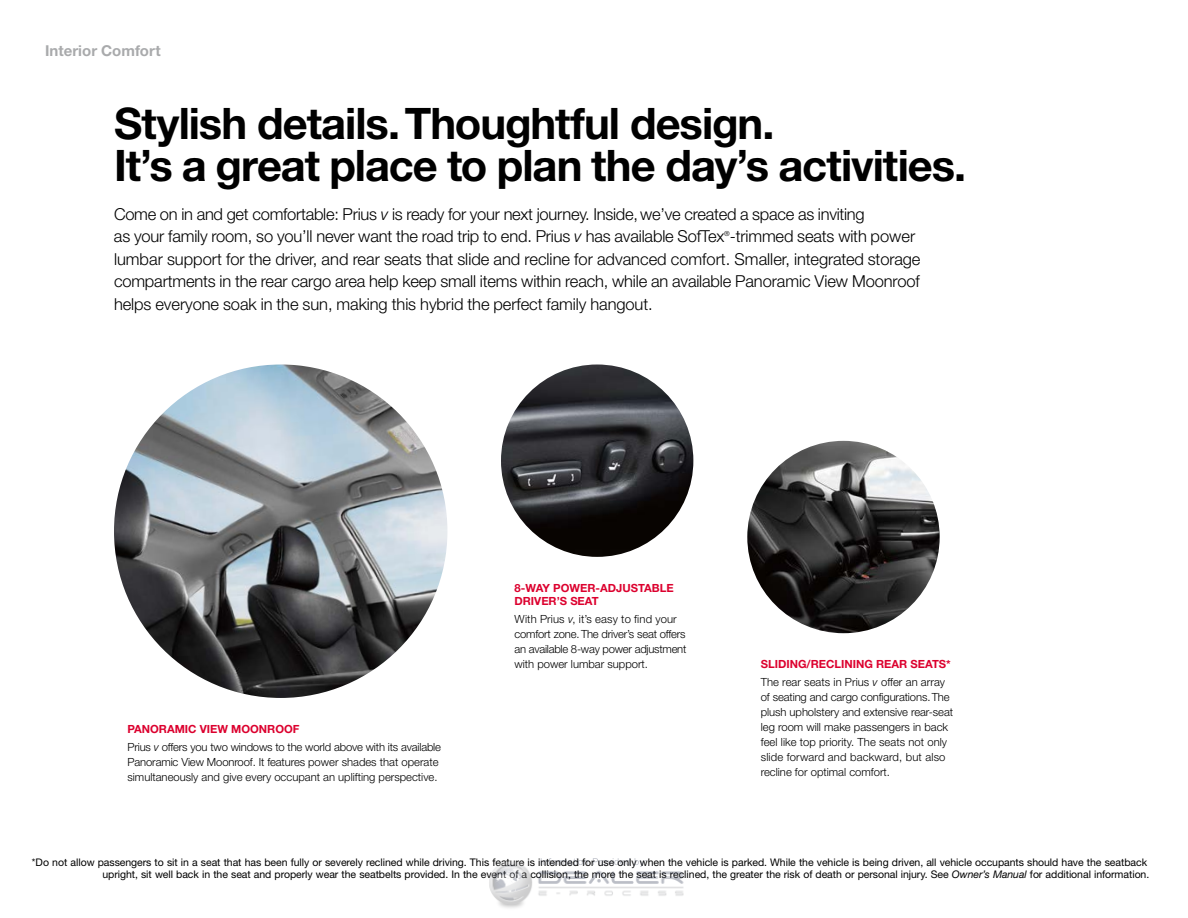
<style>
.page{position:relative;width:1188px;height:918px;background:#fff}
.page>*{position:absolute;margin:0;border:0;box-sizing:border-box;transform-origin:0 0}
.t1{font:700 43.5px/42px "Helvetica Neue LT Std";letter-spacing:-.025em;color:#000}
.t2{font:300 16.5px/22.5px "Helvetica Neue LT Std";letter-spacing:-.01em;color:#000}
.t3{font:700 15px "Helvetica Neue LT Std";letter-spacing:.005em;color:#a9aaac}
.t4{font:300 11.25px/15px "Helvetica Neue LT Std";color:#000}
.t5{font:700 11.25px/13.5px "Helvetica Neue LT Std";color:#dc002e}
.t6{font:10.5px/12px "Helvetica Neue LT Std";letter-spacing:-.005em;color:#000;text-align:right}
.t7{font:300 7.05px "Helvetica Neue LT Std";color:#000}
.s1{font-style:italic}
.s2{font-weight:700;color:#dc002e}
</style>
<div class="page">
<img style="left:114px;top:364px;width:333px;height:334px;border-radius:167px">
<img style="left:501px;top:364px;width:192px;height:193px;border-radius:96px">
<img style="left:747px;top:441px;width:193px;height:192px;border-radius:96px">
<img style="left:489px;top:858px;width:195px;height:50px">
<h3 class="t3" style="left:45px;top:41px;width:117px">Interior Comfort</h3>
<h1 class="t1" style="left:114px;top:102px;width:854px">Stylish details. Thoughtful design.<br>It’s a great place to plan the day’s activities.</h1>
<h2 class="t2" style="left:114px;top:202px;width:803px">Come on in and get comfortable: Prius <span class="s1">v</span> is ready for your next journey. Inside, we’ve created a space as inviting<br>as your family room, so you’ll never want the road trip to end. Prius <span class="s1">v</span> has available SofTex -trimmed seats with power</h2>
<p class="t7" style="left:724px;top:229px;width:7px">®</p>
<p class="t2" style="left:114px;top:247px;width:808px;text-align:justify">lumbar support for the driver, and rear seats that slide and recline for advanced comfort. Smaller, integrated storage compartments in the rear cargo area help keep small items within reach, while an available Panoramic View Moonroof helps everyone soak in the sun, making this hybrid the perfect family hangout.</p>
<p class="t4" style="left:128px;top:720px;width:315px;line-height:18px"><span class="s2">PANORAMIC VIEW MOONROOF<br></span>Prius <span class="s1">v</span> offers you two windows to the world above with its available</p>
<p class="t4" style="left:128px;top:754px;width:313px">Panoramic View Moonroof. It features power shades that operate simultaneously and give every occupant an uplifting perspective.</p>
<p class="t5" style="left:514px;top:581px;width:161px">8-WAY POWER-ADJUSTABLE<br>DRIVER’S SEAT</p>
<p class="t4" style="left:514px;top:612px;width:173px">With Prius <span class="s1">v</span>, it’s easy to find your comfort zone. The driver’s seat offers an available 8-way power adjustment with power lumbar support.</p>
<p class="t4" style="left:761px;top:655px;width:191px;line-height:18px"><span class="s2">SLIDING/RECLINING REAR SEATS*<br></span>The rear seats in Prius <span class="s1">v</span> offer an array</p>
<p class="t4" style="left:761px;top:689px;width:194px">of seating and cargo configurations. The plush upholstery and extensive rear-seat leg room will make passengers in back feel like top priority. The seats not only slide forward and backward, but also recline for optimal comfort.</p>
<p class="t6" style="left:32px;top:856px;width:1119px">*Do not allow passengers to sit in a seat that has been fully or severely reclined while driving. This feature is intended for use only when the vehicle is parked. While the vehicle is being driven, all vehicle occupants should have the seatback upright, sit well back in the seat and properly wear the seatbelts provided. In the event of a collision, the more the seat is reclined, the greater the risk of death or personal injury. See <span class="s1">Owner’s Manual</span> for additional information.</p>
</div>
